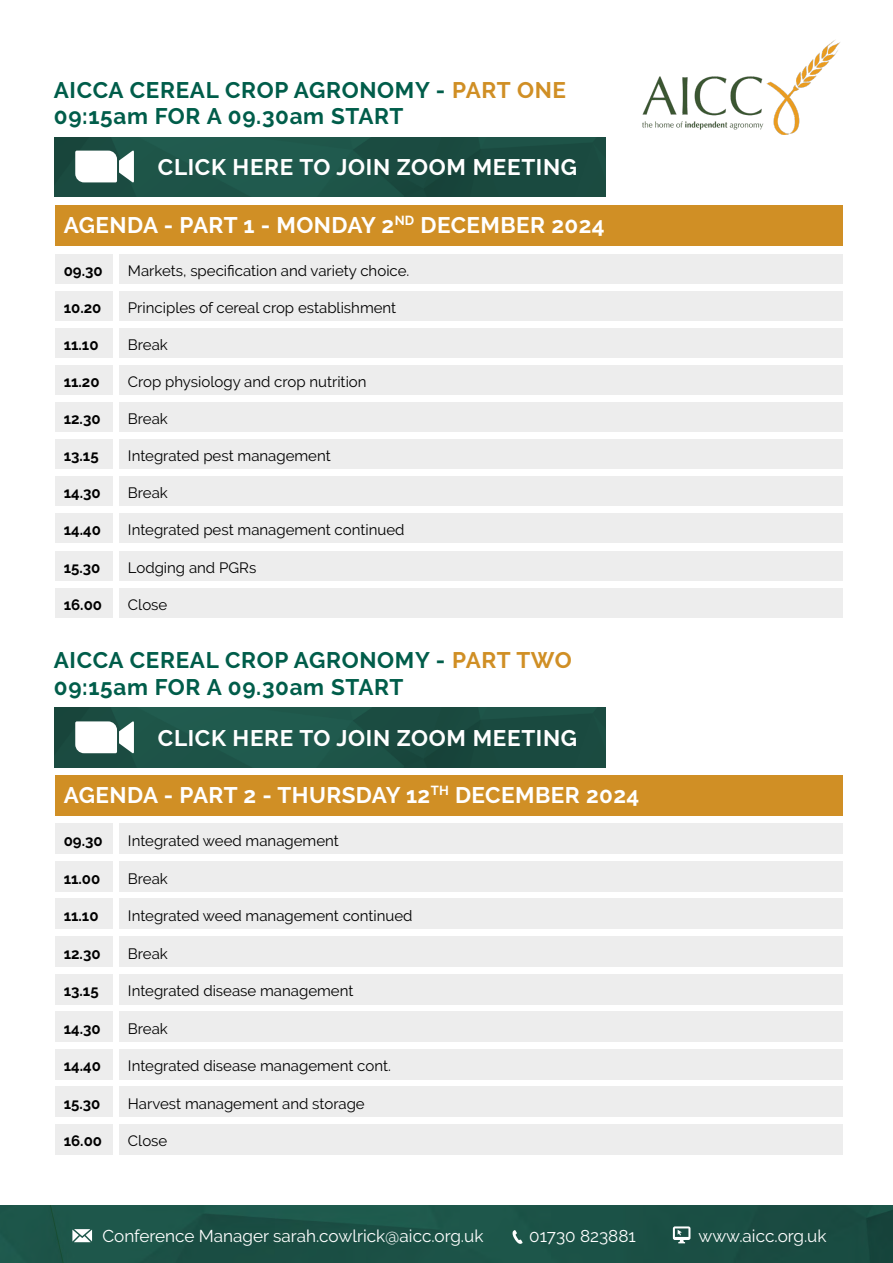
<style>
.page{position:relative;width:893px;height:1263px;background:#fff}
.page>*{position:absolute;margin:0;border:0;box-sizing:border-box;transform-origin:0 0}
.t1{font:700 22.5px "Raleway";letter-spacing:.02em;color:#fff}
.t2{font:700 22.5px/26.1px "Raleway";letter-spacing:.03em;color:#005d4a}
.t3{font:17.1px "Raleway";color:#fff}
.t4{font:15px "Raleway";color:#000}
.t5{font:700 15px "Raleway";color:#000}
.s1{color:#d08f25}
</style>
<div class="page">
<img style="left:0;top:1205px;width:893px;height:58px">
<svg style="left:512px;top:1230px;width:11px;height:14px"></svg>
<svg style="left:673px;top:1226px;width:17px;height:17px"></svg>
<svg style="left:72px;top:1229px;width:20px;height:13px"></svg>
<img style="left:642px;top:40px;width:198px;height:95px">
<div style="left:55px;top:205px;width:788px;height:40px;background:#d08f25"></div>
<div style="left:55px;top:775px;width:788px;height:40px;background:#d08f25"></div>
<div style="left:55px;top:254px;width:58px;height:30px;background:#ededed"></div>
<div style="left:55px;top:824px;width:58px;height:30px;background:#ededed"></div>
<div style="left:55px;top:328px;width:58px;height:30px;background:#ededed"></div>
<div style="left:55px;top:899px;width:58px;height:30px;background:#ededed"></div>
<div style="left:55px;top:402px;width:58px;height:30px;background:#ededed"></div>
<div style="left:55px;top:974px;width:58px;height:30px;background:#ededed"></div>
<div style="left:55px;top:476px;width:58px;height:30px;background:#ededed"></div>
<div style="left:55px;top:551px;width:58px;height:29px;background:#ededed"></div>
<div style="left:55px;top:1087px;width:58px;height:30px;background:#ededed"></div>
<div style="left:55px;top:291px;width:58px;height:30px;background:#ededed"></div>
<div style="left:55px;top:861px;width:58px;height:31px;background:#ededed"></div>
<div style="left:55px;top:365px;width:58px;height:30px;background:#ededed"></div>
<div style="left:55px;top:936px;width:58px;height:30px;background:#ededed"></div>
<div style="left:55px;top:439px;width:58px;height:30px;background:#ededed"></div>
<div style="left:55px;top:1011px;width:58px;height:31px;background:#ededed"></div>
<div style="left:55px;top:513px;width:58px;height:30px;background:#ededed"></div>
<div style="left:55px;top:1049px;width:58px;height:30px;background:#ededed"></div>
<div style="left:55px;top:588px;width:58px;height:30px;background:#ededed"></div>
<div style="left:55px;top:1124px;width:58px;height:30px;background:#ededed"></div>
<div style="left:119px;top:254px;width:724px;height:30px;background:#ededed"></div>
<div style="left:119px;top:824px;width:724px;height:30px;background:#ededed"></div>
<div style="left:119px;top:328px;width:724px;height:30px;background:#ededed"></div>
<div style="left:119px;top:899px;width:724px;height:30px;background:#ededed"></div>
<div style="left:119px;top:402px;width:724px;height:30px;background:#ededed"></div>
<div style="left:119px;top:974px;width:724px;height:30px;background:#ededed"></div>
<div style="left:119px;top:476px;width:724px;height:30px;background:#ededed"></div>
<div style="left:119px;top:551px;width:724px;height:29px;background:#ededed"></div>
<div style="left:119px;top:1087px;width:724px;height:30px;background:#ededed"></div>
<div style="left:119px;top:291px;width:724px;height:30px;background:#ededed"></div>
<div style="left:119px;top:861px;width:724px;height:31px;background:#ededed"></div>
<div style="left:119px;top:365px;width:724px;height:30px;background:#ededed"></div>
<div style="left:119px;top:936px;width:724px;height:30px;background:#ededed"></div>
<div style="left:119px;top:439px;width:724px;height:30px;background:#ededed"></div>
<div style="left:119px;top:1011px;width:724px;height:31px;background:#ededed"></div>
<div style="left:119px;top:513px;width:724px;height:30px;background:#ededed"></div>
<div style="left:119px;top:1049px;width:724px;height:30px;background:#ededed"></div>
<div style="left:119px;top:588px;width:724px;height:30px;background:#ededed"></div>
<div style="left:119px;top:1124px;width:724px;height:30px;background:#ededed"></div>
<img style="left:54px;top:137px;width:552px;height:59px">
<img style="left:54px;top:708px;width:552px;height:59px">
<svg style="left:75px;top:150px;width:59px;height:33px"></svg>
<svg style="left:75px;top:721px;width:59px;height:33px"></svg>
<h1 class="t2" style="left:54px;top:77px;width:514px">AICCA CEREAL CROP AGRONOMY - <span class="s1">PART ONE<br></span>09:15am FOR A 09.30am START</h1>
<h1 class="t1" style="left:158px;top:154px;width:421px">CLICK HERE TO JOIN ZOOM MEETING</h1>
<h1 class="t1" style="left:64px;top:212px;width:542px">AGENDA - PART 1 - MONDAY 2<sup>ND</sup> DECEMBER 2024</h1>
<p class="t5" style="left:64px;top:262px;width:40px">09.30</p>
<p class="t4" style="left:128px;top:262px;width:283px">Markets, specification and variety choice.</p>
<p class="t5" style="left:64px;top:299px;width:39px">10.20</p>
<p class="t4" style="left:128px;top:299px;width:270px">Principles of cereal crop establishment</p>
<p class="t5" style="left:64px;top:336px;width:36px">11.10</p>
<p class="t4" style="left:128px;top:336px;width:41px">Break</p>
<p class="t5" style="left:64px;top:373px;width:37px">11.20</p>
<p class="t4" style="left:128px;top:373px;width:240px">Crop physiology and crop nutrition</p>
<p class="t5" style="left:64px;top:410px;width:38px">12.30</p>
<p class="t4" style="left:128px;top:410px;width:41px">Break</p>
<p class="t5" style="left:64px;top:447px;width:36px">13.15</p>
<p class="t4" style="left:128px;top:447px;width:204px">Integrated pest management</p>
<p class="t5" style="left:64px;top:484px;width:38px">14.30</p>
<p class="t4" style="left:128px;top:484px;width:41px">Break</p>
<p class="t5" style="left:64px;top:522px;width:39px">14.40</p>
<p class="t4" style="left:128px;top:521px;width:278px">Integrated pest management continued</p>
<p class="t5" style="left:64px;top:559px;width:38px">15.30</p>
<p class="t4" style="left:128px;top:559px;width:130px">Lodging and PGRs</p>
<p class="t5" style="left:64px;top:596px;width:40px">16.00</p>
<p class="t4" style="left:128px;top:596px;width:41px">Close</p>
<h1 class="t2" style="left:54px;top:648px;width:519px">AICCA CEREAL CROP AGRONOMY - <span class="s1">PART TWO<br></span>09:15am FOR A 09.30am START</h1>
<h1 class="t1" style="left:158px;top:725px;width:421px">CLICK HERE TO JOIN ZOOM MEETING</h1>
<h1 class="t1" style="left:64px;top:782px;width:577px">AGENDA - PART 2 - THURSDAY 12<sup>TH</sup> DECEMBER 2024</h1>
<p class="t5" style="left:64px;top:832px;width:40px">09.30</p>
<p class="t4" style="left:128px;top:832px;width:212px">Integrated weed management</p>
<p class="t5" style="left:64px;top:870px;width:38px">11.00</p>
<p class="t4" style="left:128px;top:869px;width:41px">Break</p>
<p class="t5" style="left:64px;top:907px;width:36px">11.10</p>
<p class="t4" style="left:128px;top:907px;width:286px">Integrated weed management continued</p>
<p class="t5" style="left:64px;top:945px;width:38px">12.30</p>
<p class="t4" style="left:128px;top:944px;width:41px">Break</p>
<p class="t5" style="left:64px;top:982px;width:36px">13.15</p>
<p class="t4" style="left:128px;top:982px;width:227px">Integrated disease management</p>
<p class="t5" style="left:64px;top:1020px;width:38px">14.30</p>
<p class="t4" style="left:128px;top:1020px;width:41px">Break</p>
<p class="t5" style="left:64px;top:1057px;width:39px">14.40</p>
<p class="t4" style="left:128px;top:1057px;width:264px">Integrated disease management cont.</p>
<p class="t5" style="left:64px;top:1095px;width:38px">15.30</p>
<p class="t4" style="left:128px;top:1095px;width:238px">Harvest management and storage</p>
<p class="t5" style="left:64px;top:1132px;width:40px">16.00</p>
<p class="t4" style="left:128px;top:1132px;width:41px">Close</p>
<p class="t3" style="left:102px;top:1226px;width:382px">Conference Manager sarah.cowlrick@aicc.org.uk</p>
<p class="t3" style="left:529px;top:1226px;width:108px">01730 823881</p>
<p class="t3" style="left:698px;top:1226px;width:130px">www.aicc.org.uk</p>
</div>
